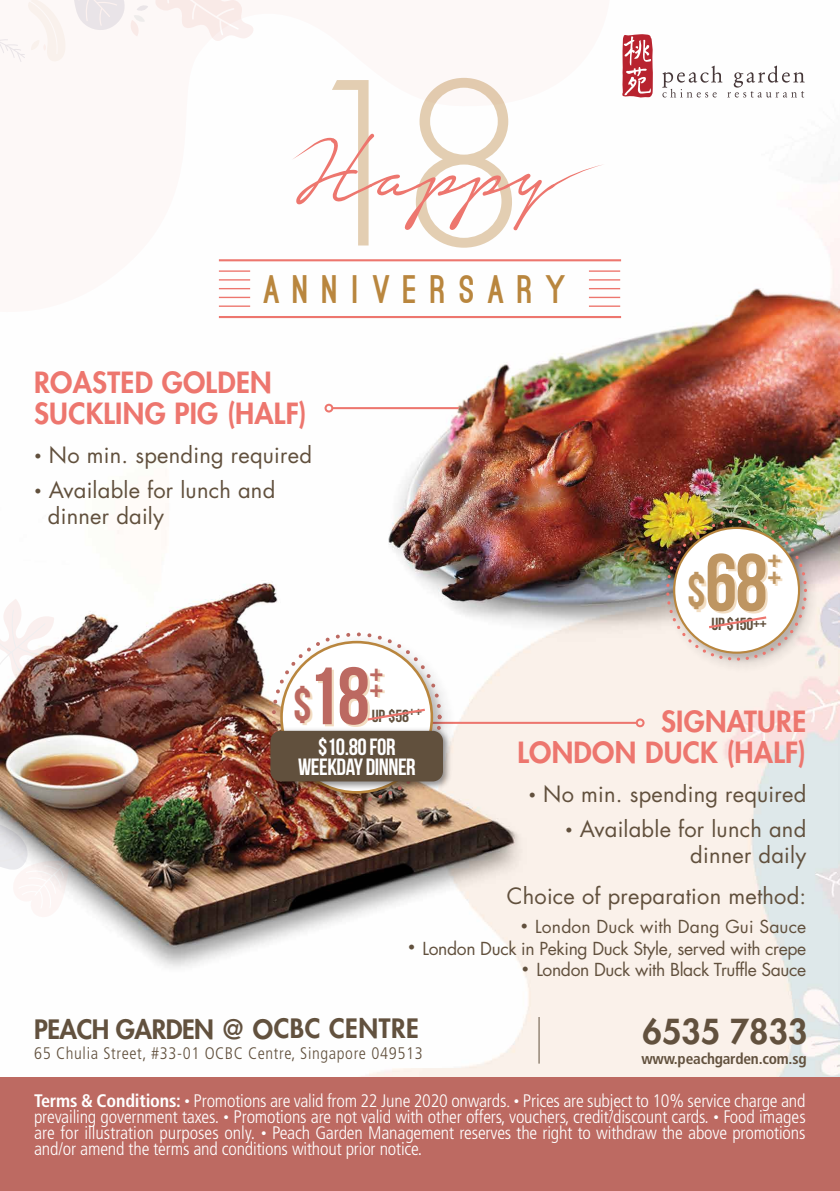
<style>
.page{position:relative;width:840px;height:1191px;background:#fff}
.page>*{position:absolute;margin:0;border:0;box-sizing:border-box;transform-origin:0 0}
.t1{font:109.4px "Notera Personal Use Only";color:#ed766e}
.t2{font:81px "Bebas Neue";color:#be9561}
.t3{font:81px "Bebas Neue";color:#bc6961}
.t4{font:900 37.8px "Ostrich Sans";letter-spacing:.35em;color:#b9863e}
.t5{font:35px "Bebas Neue";color:#be9561}
.t6{font:35px "Bebas Neue";color:#bc6961}
.t7{font:800 33.6px "Futura";color:#62513e}
.t8{font:800 28.4px/30px "Futura";letter-spacing:.01em;color:#ed766e}
.t9{font:800 26px "Futura";letter-spacing:-.02em;color:#62513e}
.t10{font:23.6px/20.4px "Bebas Neue";letter-spacing:-.02em;color:#fff;text-align:center}
.t11{font:21.8px/26.2px "Futura";letter-spacing:.01em;color:#61503d}
.t12{font:300 condensed 18.2px/16px "Frutiger";letter-spacing:-.01em;color:#fff;text-align:justify}
.t13{font:17.4px "Futura";letter-spacing:-.02em;color:#61503d}
.t14{font:17.4px "Futura";letter-spacing:.01em;color:#61503d}
.t15{font:17.4px "Bebas Neue";letter-spacing:-.02em;color:#61503d}
.t16{font:300 condensed 16.8px "Frutiger";letter-spacing:.035em;color:#62513e}
.t17{font:700 condensed 15.4px "Frutiger";letter-spacing:-.015em;color:#62513e}
.s1{font-family:"Futura";font-weight:300;font-size:219.4px;color:#ba863f}
.s2{font-size:13.2px}
.s3{font-size:47.2px}
.s4{font-weight:700}
.s5{font-family:"Adobe Song Std";font-stretch:normal}
</style>
<div class="page">
<img style="left:0;top:44px;width:839px;height:1033px">
<svg style="left:0;top:44px;width:610px;height:268px"></svg>
<svg style="left:0;top:598px;width:64px;height:92px"></svg>
<svg style="left:0;top:0;width:253px;height:65px"></svg>
<svg style="left:0;top:798px;width:70px;height:119px"></svg>
<hr style="left:425px;top:722px;width:211px;height:2px;background:#ed766e">
<div style="left:635px;top:718px;width:9px;height:9px;border:2px solid #ed766e;border-radius:50%"></div>
<div style="left:0;top:1077px;width:839px;height:114px;background:#bd6a62"></div>
<hr style="left:219px;top:316px;width:401px;height:2px;background:#ed766e">
<hr style="left:219px;top:259px;width:401px;height:2px;background:#ed766e">
<hr style="left:219px;top:270px;width:31px;height:2px;background:#ed766e">
<hr style="left:219px;top:279px;width:31px;height:1px;background:#ed766e">
<hr style="left:219px;top:288px;width:31px;height:1px;background:#ed766e">
<hr style="left:219px;top:297px;width:31px;height:1px;background:#ed766e">
<hr style="left:219px;top:305px;width:31px;height:2px;background:#ed766e">
<hr style="left:588px;top:270px;width:32px;height:2px;background:#ed766e">
<hr style="left:588px;top:279px;width:32px;height:1px;background:#ed766e">
<hr style="left:588px;top:288px;width:32px;height:1px;background:#ed766e">
<hr style="left:588px;top:297px;width:32px;height:1px;background:#ed766e">
<hr style="left:588px;top:305px;width:32px;height:2px;background:#ed766e">
<svg style="left:292px;top:138px;width:44px;height:22px"></svg>
<svg style="left:549px;top:164px;width:55px;height:24px"></svg>
<hr style="left:332px;top:407px;width:133px;height:2px;background:#ed766e">
<div style="left:324px;top:404px;width:9px;height:8px;border:2px solid #ed766e;border-radius:50%"></div>
<img style="left:662px;top:516px;width:160px;height:160px">
<div style="left:673px;top:528px;width:125px;height:124px;background:#fff;border-radius:50%"></div>
<div style="left:665px;top:520px;width:141px;height:140px;border:3px dashed #ed766e;border-radius:50%"></div>
<svg style="left:709px;top:616px;width:58px;height:13px"></svg>
<img style="left:268px;top:628px;width:192px;height:192px">
<div style="left:281px;top:642px;width:150px;height:150px;background:#fff;border-radius:50%"></div>
<div style="left:272px;top:632px;width:169px;height:170px;border:4px dashed #bc6961;border-radius:50%"></div>
<svg style="left:367px;top:708px;width:58px;height:13px"></svg>
<img style="left:264px;top:724px;width:190px;height:69px">
<div style="left:270px;top:731px;width:173px;height:50px;background:#61503d;border-radius:10px"></div>
<svg style="left:662px;top:66px;width:142px;height:31px"></svg>
<svg style="left:621px;top:34px;width:31px;height:63px"></svg>
<hr style="left:538px;top:1017px;width:1px;height:46px;background:#62513e">
<h1 class="t1" style="left:290px;top:117px;width:263px"><span class="s1">18</span>Happy</h1>
<h3 class="t4" style="left:263px;top:274px;width:303px">ANNIVERSARY</h3>
<h3 class="t8" style="left:34px;top:367px;width:274px">ROASTED GOLDEN<br>SUCKLING PIG (HALF)</h3>
<p class="t11" style="left:34px;top:441px;width:279px"><span class="s2">•</span> No min. spending required</p>
<p class="t11" style="left:48px;top:476px;width:229px;text-indent:-14px"><span class="s2">•</span> Available for lunch and dinner daily</p>
<h2 class="t3" style="left:293px;top:652px;width:78px"><span class="s3">$</span>18</h2>
<h3 class="t6" style="left:369px;top:655px;width:15px">+</h3>
<p class="t15" style="left:371px;top:706px;width:52px">UP $58++</p>
<h3 class="t6" style="left:369px;top:671px;width:15px">+</h3>
<p class="t10" style="left:298px;top:736px;width:119px">$10.80 FOR<br>WEEKDAY DINNER</p>
<h2 class="t2" style="left:686px;top:538px;width:82px"><span class="s3">$</span>68</h2>
<h3 class="t5" style="left:767px;top:542px;width:15px">+</h3>
<h3 class="t5" style="left:767px;top:559px;width:15px">+</h3>
<p class="t15" style="left:711px;top:615px;width:57px">UP $150++</p>
<h3 class="t8" style="left:517px;top:706px;width:290px;text-align:right">SIGNATURE<br>LONDON DUCK (HALF)</h3>
<p class="t11" style="left:528px;top:780px;width:279px"><span class="s2">•</span> No min. spending required</p>
<p class="t11" style="left:564px;top:815px;width:243px;text-align:right"><span class="s2">•</span> Available for lunch and dinner daily</p>
<p class="t11" style="left:506px;top:883px;width:301px">Choice of preparation method:</p>
<p class="t14" style="left:520px;top:914px;width:287px"><span class="s2">•</span> London Duck with Dang Gui Sauce</p>
<p class="t13" style="left:407px;top:936px;width:400px"><span class="s2">•</span> London Duck in Peking Duck Style, served with crepe</p>
<p class="t13" style="left:521px;top:958px;width:286px"><span class="s2">•</span> London Duck with Black Truffle Sauce</p>
<h3 class="t9" style="left:34px;top:1011px;width:386px">PEACH GARDEN @ OCBC CENTRE</h3>
<h3 class="t7" style="left:642px;top:1008px;width:166px">6535 7833</h3>
<p class="t17" style="left:641px;top:1049px;width:167px">www.peachgarden.com.sg</p>
<p class="t16" style="left:34px;top:1043px;width:390px">65 Chulia Street, #33-01 OCBC Centre, Singapore 049513</p>
<p class="t12" style="left:34px;top:1093px;width:772px"><span class="s4">Terms &amp; Conditions:</span> <sup>•</sup> Promotions are valid from 22 June 2020 onwards<span class="s5">.</span> <sup>•</sup> Prices are subject to 10% service charge and prevailing government taxes. <sup>•</sup> Promotions are not valid with other offers, vouchers, credit/discount cards. <sup>•</sup> Food images are for illustration purposes only. <sup>•</sup> Peach Garden Management reserves the right to withdraw the above promotions and/or amend the terms and conditions without prior notice.</p>
</div>
